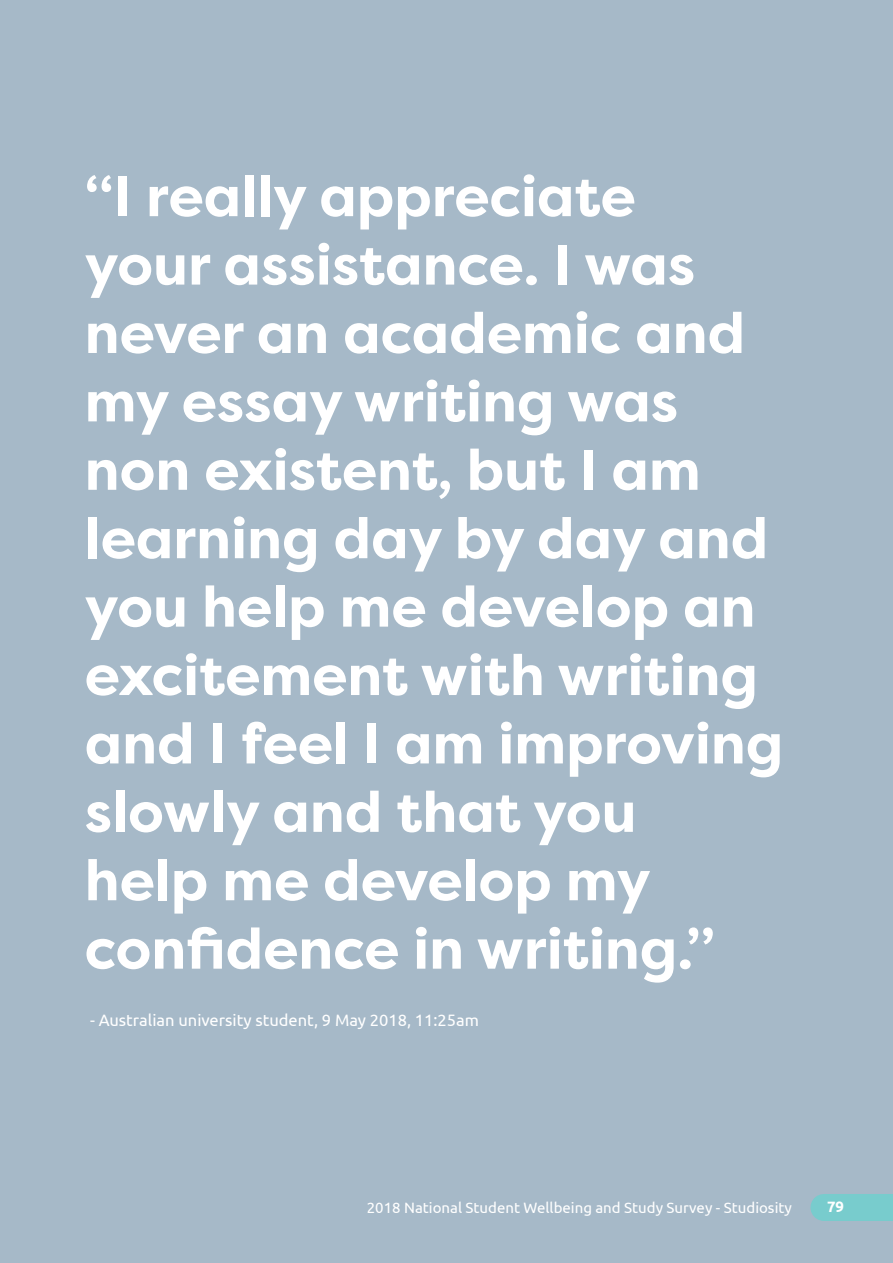
<style>
.page{position:relative;width:893px;height:1263px;background:#a6b9c8}
.page>*{position:absolute;margin:0;border:0;box-sizing:border-box;transform-origin:0 0}
.t1{font:700 57px/68.4px "Filson Pro";color:#fff}
.t2{font:16.5px "Ubuntu";color:#fff}
.t3{font:15px "Ubuntu";color:#fff}
.t4{font:700 15px "Ubuntu";color:#fff}
</style>
<div class="page">
<div style="left:824px;top:1194px;width:69px;height:27px;background:#78cccd"></div>
<p class="t1" style="left:85px;top:163px;width:700px">“I really appreciate<br>your assistance. I was never an academic and my essay writing was non existent, but I am learning day by day and you help me develop an excitement with writing and I feel I am improving slowly and that you<br>help me develop my confidence in writing.”</p>
<p class="t2" style="left:90px;top:1010px;width:391px">- Australian university student, 9 May 2018, 11:25am</p>
<p class="t3" style="left:367px;top:1199px;width:427px">2018 National Student Wellbeing and Study Survey - Studiosity</p>
<p class="t4" style="left:827px;top:1197px;width:19px">79</p>
</div>
